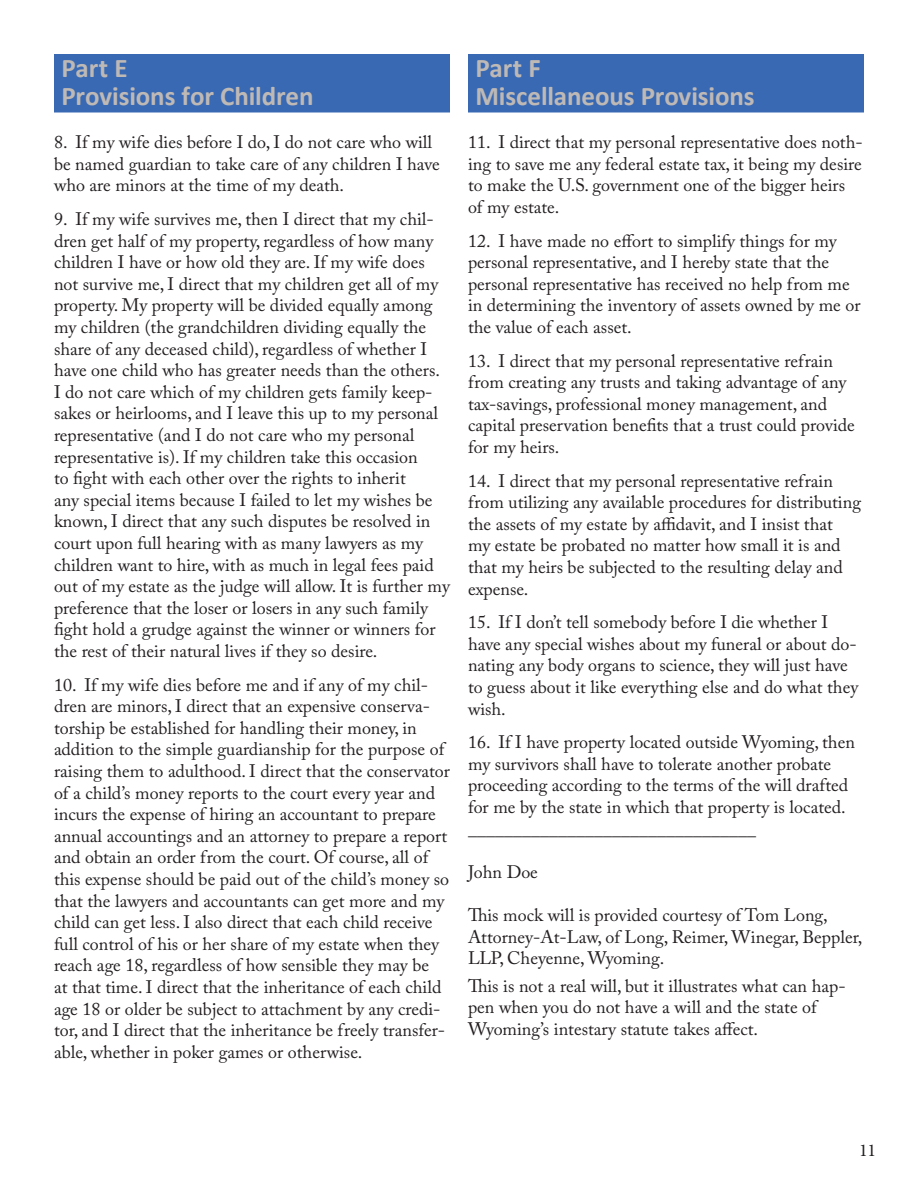
<style>
.page{position:relative;width:918px;height:1188px;background:#fff}
.page>*{position:absolute;margin:0;border:0;box-sizing:border-box;transform-origin:0 0}
.Headin3{font:700 27px/28.5px "Calibri";letter-spacing:-.005em;color:#bfb9b6}
.Body{font:18px/21.6px "Adobe Caslon Pro";color:#231f20}
.t1{font:18px "Minion Pro";color:#231f20}
</style>
<div class="page">
<div style="left:54px;top:54px;width:396px;height:58px;background:#3969b2"></div>
<div style="left:468px;top:54px;width:396px;height:58px;background:#3969b2"></div>
<p class="Headin3" style="left:62px;top:53px;width:254px">Part E<br>Provisions for Children</p>
<p class="Body" style="left:54px;top:131px;width:387px">8. If my wife dies before I do, I do not care who will be named guardian to take care of any children I have who are minors at the time of my death.</p>
<p class="Body" style="left:54px;top:208px;width:397px">9. If my wife survives me, then I direct that my chil&shy;dren get half of my property, regardless of how many children I have or how old they are. If my wife does not survive me, I direct that my children get all of my property. My property will be divided equally among my children (the grandchildren dividing equally the share of any deceased child), regardless of whether I have one child who has greater needs than the others.<br>I do not care which of my children gets family keep&shy;sakes or heirlooms, and I leave this up to my personal representative (and I do not care who my personal representative is). If my children take this occasion<br>to fight with each other over the rights to inherit<br>any special items because I failed to let my wishes be known, I direct that any such disputes be resolved in court upon full hearing with as many lawyers as my children want to hire, with as much in legal fees paid out of my estate as the judge will allow. It is further my preference that the loser or losers in any such family fight hold a grudge against the winner or winners for the rest of their natural lives if they so desire.</p>
<p class="Body" style="left:54px;top:674px;width:398px">10. If my wife dies before me and if any of my chil&shy;dren are minors, I direct that an expensive conserva&shy;torship be established for handling their money, in addition to the simple guardianship for the purpose of raising them to adulthood. I direct that the conservator of a child’s money reports to the court every year and incurs the expense of hiring an accountant to prepare annual accountings and an attorney to prepare a report and obtain an order from the court. Of course, all of this expense should be paid out of the child’s money so that the lawyers and accountants can get more and my child can get less. I also direct that each child receive full control of his or her share of my estate when they reach age 18, regardless of how sensible they may be<br>at that time. I direct that the inheritance of each child age 18 or older be subject to attachment by any credi&shy;tor, and I direct that the inheritance be freely transfer&shy;able, whether in poker games or otherwise.</p>
<p class="Headin3" style="left:476px;top:53px;width:281px">Part F<br>Miscellaneous Provisions</p>
<p class="Body" style="left:468px;top:131px;width:396px">11. I direct that my personal representative does noth&shy;ing to save me any federal estate tax, it being my desire to make the U.S. government one of the bigger heirs of my estate.</p>
<p class="Body" style="left:468px;top:230px;width:394px">12. I have made no effort to simplify things for my personal representative, and I hereby state that the personal representative has received no help from me in determining the inventory of assets owned by me or the value of each asset.</p>
<p class="Body" style="left:468px;top:350px;width:388px">13. I direct that my personal representative refrain from creating any trusts and taking advantage of any tax-savings, professional money management, and capital preservation benefits that a trust could provide for my heirs.</p>
<p class="Body" style="left:468px;top:470px;width:395px">14. I direct that my personal representative refrain from utilizing any available procedures for distributing the assets of my estate by affidavit, and I insist that<br>my estate be probated no matter how small it is and that my heirs be subjected to the resulting delay and expense.</p>
<p class="Body" style="left:468px;top:611px;width:392px">15. If I don’t tell somebody before I die whether I have any special wishes about my funeral or about do&shy;nating any body organs to science, they will just have to guess about it like everything else and do what they wish.</p>
<p class="Body" style="left:468px;top:731px;width:388px">16. If I have property located outside Wyoming, then my survivors shall have to tolerate another probate proceeding according to the terms of the will drafted for me by the state in which that property is located.</p>
<p class="Body" style="left:468px;top:818px;width:289px">________________________________</p>
<p class="Body" style="left:468px;top:861px;width:71px">John Doe</p>
<p class="Body" style="left:468px;top:904px;width:396px">This mock will is provided courtesy of Tom Long,<br>Attorney-At-Law, of Long, Reimer, Winegar, Beppler,<br>LLP, Cheyenne, Wyoming.</p>
<p class="Body" style="left:468px;top:975px;width:379px">This is not a real will, but it illustrates what can hap&shy;pen when you do not have a will and the state of<br>Wyoming’s intestary statute takes affect.</p>
<p class="t1" style="left:859px;top:1138px;width:19px">11</p>
</div>
